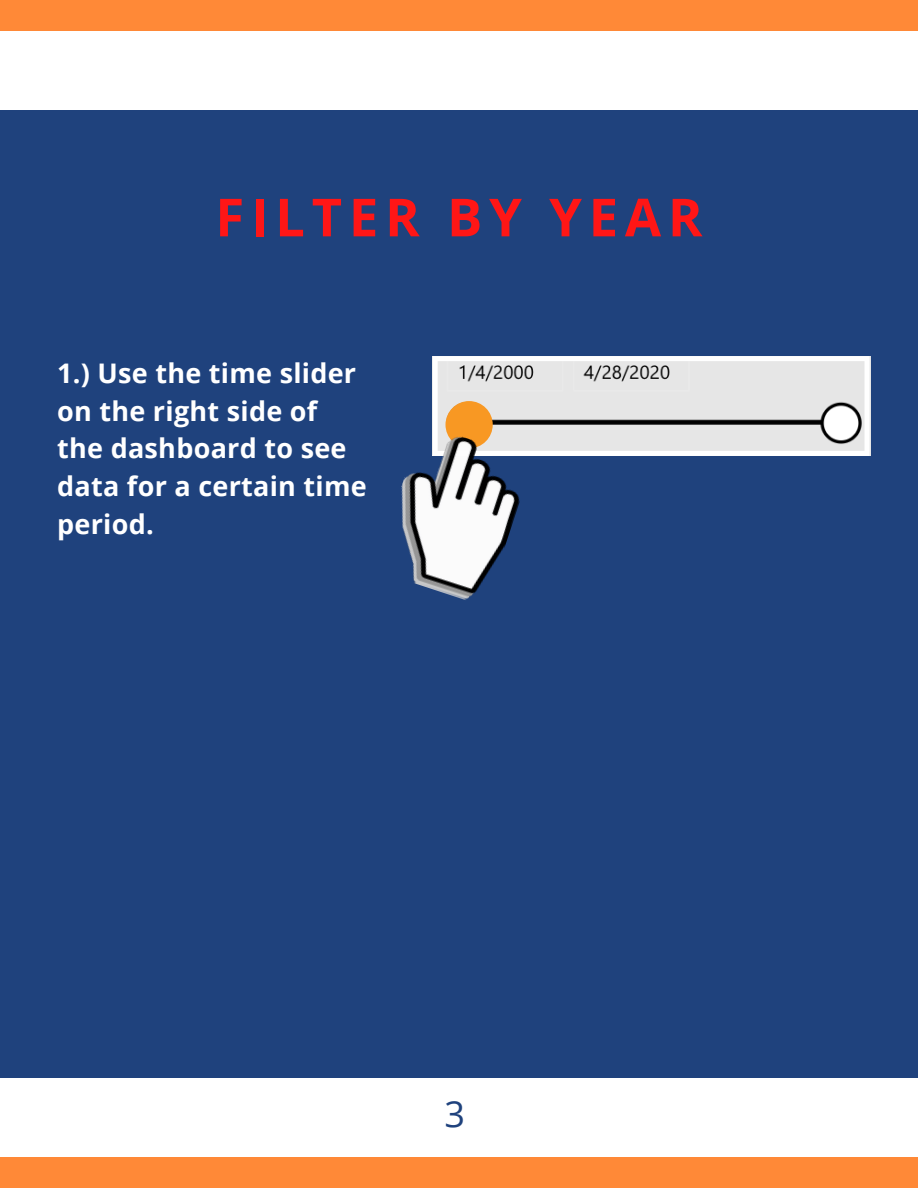
<style>
.page{position:relative;width:918px;height:1188px;background:#fff}
.page>*{position:absolute;margin:0;border:0;box-sizing:border-box;transform-origin:0 0}
.t1{font:700 52.5px "Open Sans";letter-spacing:.13em;color:#ff1616}
.t2{font:36px "Open Sans";color:#1f427d}
.t3{font:700 27px/37.7px "Open Sans";letter-spacing:.01em;color:#fff}
</style>
<div class="page">
<div style="left:0;top:74px;width:918px;height:1005px;background:#1f427d"></div>
<div style="left:0;top:0;width:918px;height:92px;background:#ff8937"></div>
<div style="left:0;top:1096px;width:918px;height:92px;background:#ff8937"></div>
<div style="left:0;top:31px;width:918px;height:79px;background:#fff"></div>
<div style="left:0;top:1078px;width:918px;height:79px;background:#fff"></div>
<svg style="left:433px;top:356px;width:437px;height:100px;background:#dbdbdb"></svg>
<div style="left:445px;top:401px;width:48px;height:47px;background:#f89823;border-radius:50%"></div>
<img style="left:401px;top:424px;width:132px;height:176px">
<h1 class="t1" style="left:215px;top:180px;width:489px">FILTER BY YEAR</h1>
<p class="t3" style="left:57px;top:354px;width:311px">1.) Use the time slider on the right side of the dashboard to see data for a certain time period.</p>
<h2 class="t2" style="left:444px;top:1089px;width:22px">3</h2>
</div>
